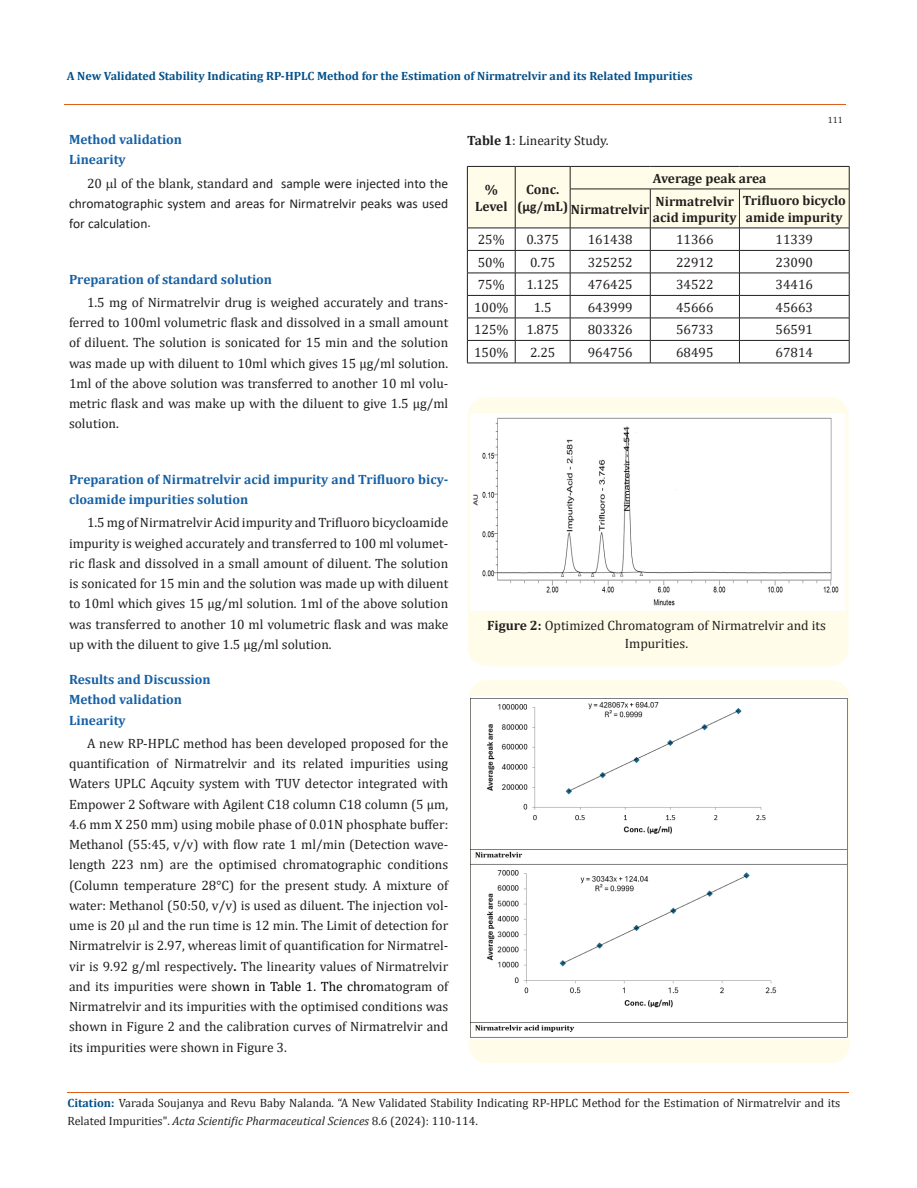
<style>
.page{position:relative;width:917px;height:1188px;background:#fff}
.page>*{position:absolute;margin:0;border:0;box-sizing:border-box;transform-origin:0 0}
.List_Paragraph{font:13.5px/20.2px "Cambria";color:#231f20;text-align:justify}
.List_Paragraph-2{font:700 13.5px/20.2px "Cambria";color:#1560a6}
.t1{font:13.5px/20.2px "Calibri";color:#231f20;text-align:justify}
.t2{font:700 13.5px/16.2px "Cambria";color:#231f20;text-align:center}
.t3{font:12px/18px "Cambria";color:#231f20}
.t4{font:700 12px "Cambria";color:#035089}
.t5{font:9px "Cambria";color:#231f20}
.s1{font-family:"Cambria"}
.s2{font-weight:700}
.s3{color:#000}
.s4{font-family:"Calibri"}
.s5{font-weight:700;color:#035089}
.s6{font-style:italic}
</style>
<div class="page">
<hr style="left:64px;top:104px;width:782px;height:1px;background:#e05d1a">
<svg style="left:467px;top:166px;width:383px;height:197px"></svg>
<hr style="left:467px;top:363px;width:48px;height:1px;background:#231f20">
<hr style="left:515px;top:363px;width:55px;height:1px;background:#231f20">
<hr style="left:570px;top:363px;width:80px;height:1px;background:#231f20">
<hr style="left:650px;top:363px;width:89px;height:1px;background:#231f20">
<hr style="left:739px;top:363px;width:110px;height:1px;background:#231f20">
<div style="left:468px;top:397px;width:380px;height:269px;background:#fffde9;border-radius:18px"></div>
<img style="left:470px;top:414px;width:374px;height:197px">
<div style="left:468px;top:680px;width:381px;height:383px;background:#fffde9;border-radius:18px"></div>
<div style="left:469px;top:696px;width:378px;height:342px;background:#fff"></div>
<hr style="left:67px;top:1093px;width:782px;height:1px;background:#e05d1a">
<p class="t4" style="left:67px;top:68px;width:627px">A New Validated Stability Indicating RP-HPLC Method for the Estimation of Nirmatrelvir and its Related Impurities</p>
<p class="t5" style="left:827px;top:114px;width:16px">111</p>
<p class="List_Paragraph-2" style="left:69px;top:129px;width:115px">Method validation</p>
<p class="List_Paragraph-2" style="left:69px;top:149px;width:58px">Linearity</p>
<p class="t1" style="left:69px;top:173px;width:381px;text-indent:18px"><span class="s1">20 l of the blank, standard</span> and sample were injected into the chromatographic system and areas for Nirmatrelvir peaks was used for calculation.</p>
<p class="List_Paragraph-2" style="left:69px;top:268px;width:204px">Preparation of standard solution</p>
<p class="List_Paragraph" style="left:69px;top:292px;width:381px;text-indent:18px">1.5 mg of Nirmatrelvir drug is weighed accurately and trans&shy;ferred to 100ml volumetric flask and dissolved in a small amount of diluent. The solution is sonicated for 15 min and the solution was made up with diluent to 10ml which gives 15 µg/ml solution.<br>1ml of the above solution was transferred to another 10 ml volu&shy;metric flask and was make up with the diluent to give 1.5 µg/ml solution.</p>
<p class="List_Paragraph-2" style="left:69px;top:469px;width:381px">Preparation of Nirmatrelvir acid impurity and Trifluoro bicy&shy;cloamide impurities solution</p>
<p class="List_Paragraph" style="left:69px;top:513px;width:381px;text-indent:18px">1.5 mg of Nirmatrelvir Acid impurity and Trifluoro bicycloamide impurity is weighed accurately and transferred to 100 ml volumet&shy;ric flask and dissolved in a small amount of diluent. The solution is sonicated for 15 min and the solution was made up with diluent to 10ml which gives 15 µg/ml solution. 1ml of the above solution was transferred to another 10 ml volumetric flask and was make up with the diluent to give 1.5 µg/ml solution.</p>
<p class="List_Paragraph-2" style="left:69px;top:669px;width:143px">Results and Discussion</p>
<p class="List_Paragraph-2" style="left:69px;top:689px;width:115px">Method validation</p>
<p class="List_Paragraph-2" style="left:69px;top:709px;width:58px">Linearity</p>
<p class="List_Paragraph" style="left:69px;top:733px;width:381px;text-indent:18px">A new RP-HPLC method has been developed proposed for the quantification of Nirmatrelvir and its related impurities using Waters UPLC Aqcuity system with TUV detector integrated with Empower 2 Software with Agilent C18 column C18 column (5 µm, 4.6 mm X 250 mm) using mobile phase of 0.01N phosphate buffer:<br>Methanol (55:45, v/v) with flow rate 1 ml/min (Detection wave&shy;length 223 nm) are the optimised chromatographic conditions (Column temperature 28°C) for the present study. A mixture of water: Methanol (50:50, v/v) is used as diluent. The injection vol&shy;ume is 20 l and the run time is 12 min. The Limit of detection for Nirmatrelvir is 2.97, whereas limit of quantification for Nirmatrel&shy;vir is 9.92 g/ml respectively<span class="s2">.</span> The linearity values of Nirmatrelvir and its impurities were sho<span class="s3">wn in Table 1. The chro</span>matogram of Nirmatrelvir and its impurities with the optimised conditions was shown in Figure 2 and the calibration curves of Nirmatrelvir and its impurities were shown in Figure 3.</p>
<p class="List_Paragraph" style="left:467px;top:130px;width:143px"><span class="s2">Table 1</span>: Linearity Study.</p>
<p class="t2" style="left:475px;top:181px;width:34px">%<br>Level</p>
<p class="t2" style="left:517px;top:181px;width:53px">Conc. (<span class="s4">μg</span>/mL)</p>
<p class="t2" style="left:653px;top:170px;width:115px">Average peak area</p>
<p class="t2" style="left:571px;top:201px;width:80px">Nirmatrelvir</p>
<p class="t2" style="left:653px;top:192px;width:85px;text-align:left">Nirmatrelvir acid impurity</p>
<p class="t2" style="left:742px;top:192px;width:105px">Trifluoro bicyclo</p>
<p class="t2" style="left:746px;top:209px;width:98px">amide impurity</p>
<p class="List_Paragraph" style="left:478px;top:230px;width:28px">25%</p>
<p class="List_Paragraph" style="left:526px;top:230px;width:34px">0.375</p>
<p class="List_Paragraph" style="left:587px;top:230px;width:46px">161438</p>
<p class="List_Paragraph" style="left:676px;top:230px;width:39px">11366</p>
<p class="List_Paragraph" style="left:775px;top:230px;width:39px">11339</p>
<p class="List_Paragraph" style="left:478px;top:252px;width:28px">50%</p>
<p class="List_Paragraph" style="left:530px;top:252px;width:27px">0.75</p>
<p class="List_Paragraph" style="left:587px;top:252px;width:46px">325252</p>
<p class="List_Paragraph" style="left:676px;top:252px;width:39px">22912</p>
<p class="List_Paragraph" style="left:775px;top:252px;width:39px">23090</p>
<p class="List_Paragraph" style="left:478px;top:275px;width:28px">75%</p>
<p class="List_Paragraph" style="left:526px;top:275px;width:34px">1.125</p>
<p class="List_Paragraph" style="left:587px;top:275px;width:46px">476425</p>
<p class="List_Paragraph" style="left:676px;top:275px;width:39px">34522</p>
<p class="List_Paragraph" style="left:775px;top:275px;width:39px">34416</p>
<p class="List_Paragraph" style="left:474px;top:297px;width:36px">100%</p>
<p class="List_Paragraph" style="left:534px;top:297px;width:19px">1.5</p>
<p class="List_Paragraph" style="left:587px;top:297px;width:46px">643999</p>
<p class="List_Paragraph" style="left:676px;top:297px;width:39px">45666</p>
<p class="List_Paragraph" style="left:775px;top:297px;width:39px">45663</p>
<p class="List_Paragraph" style="left:474px;top:320px;width:36px">125%</p>
<p class="List_Paragraph" style="left:526px;top:320px;width:34px">1.875</p>
<p class="List_Paragraph" style="left:587px;top:320px;width:46px">803326</p>
<p class="List_Paragraph" style="left:676px;top:320px;width:39px">56733</p>
<p class="List_Paragraph" style="left:775px;top:320px;width:39px">56591</p>
<p class="List_Paragraph" style="left:474px;top:342px;width:36px">150%</p>
<p class="List_Paragraph" style="left:530px;top:342px;width:27px">2.25</p>
<p class="List_Paragraph" style="left:587px;top:342px;width:46px">964756</p>
<p class="List_Paragraph" style="left:676px;top:342px;width:39px">68495</p>
<p class="List_Paragraph" style="left:775px;top:342px;width:39px">67814</p>
<p class="List_Paragraph" style="left:487px;top:617px;width:340px;line-height:18px;text-align:center"><span class="s2">Figure 2:</span> Optimized Chromatogram of Nirmatrelvir and its<br>Impurities.</p>
<p class="t3" style="left:67px;top:1094px;width:774px"><span class="s5">Citation:</span> Varada Soujanya and Revu Baby Nalanda. “A New Validated Stability Indicating RP-HPLC Method for the Estimation of Nirmatrelvir and its<br>Related Impurities". <span class="s6">Acta Scientific Pharmaceutical Sciences</span> 8.6 (2024): 110-114.</p>
</div>
